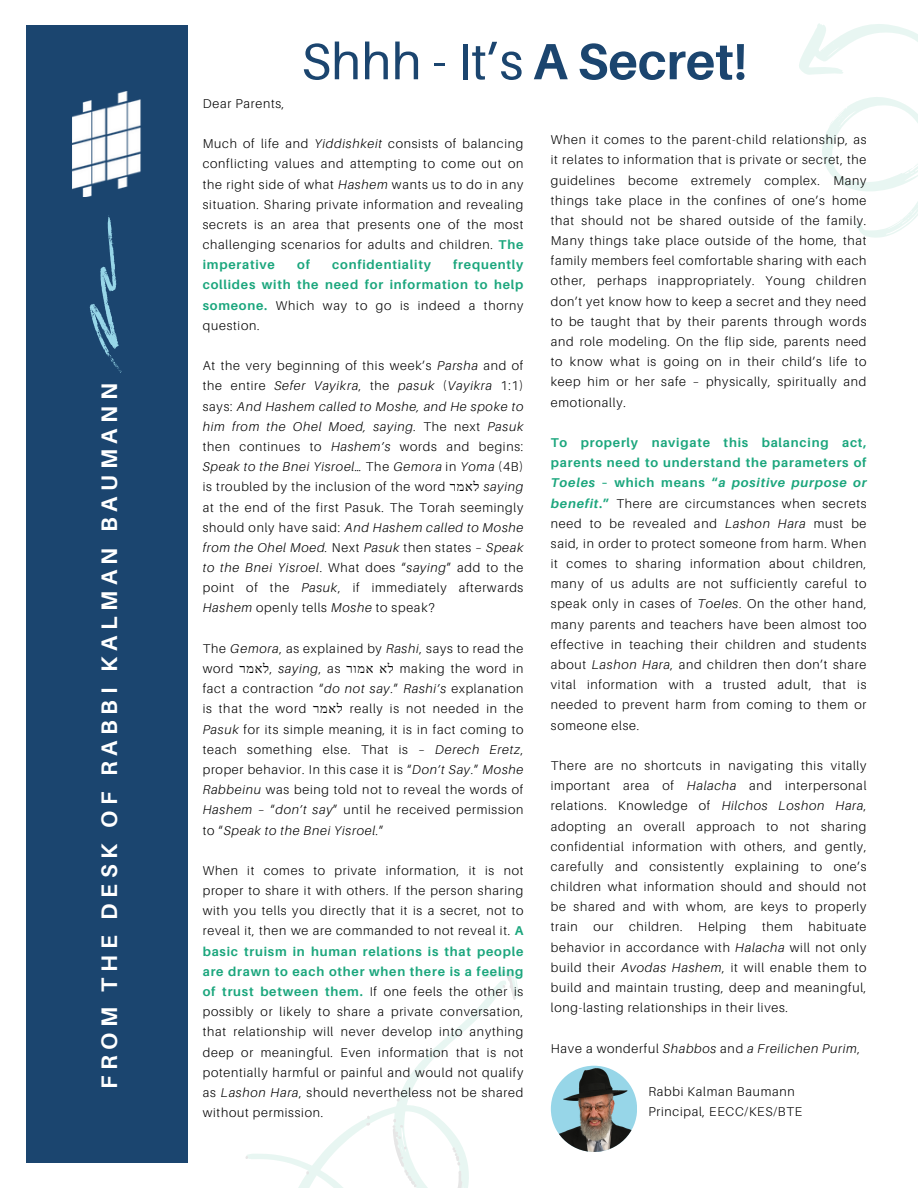
<style>
.page{position:relative;width:918px;height:1188px;background:#fff}
.page>*{position:absolute;margin:0;border:0;box-sizing:border-box;transform-origin:0 0}
.t1{font:51px "Aileron";color:#1b456f}
.t2{font:700 22.5px "Aileron";letter-spacing:.25em;color:#fff}
.t3{font:300 12.75px/20.2px "Aileron";letter-spacing:.06em;color:#000;text-align:justify}
.t4{font:700 12.75px/20.2px "Aileron";letter-spacing:.06em;color:#1ba67d;text-align:justify}
.t5{font:italic 300 12.75px "Aileron";letter-spacing:.06em;color:#000}
.t6{font:12.75px "Liberation Serif";color:#000}
.s1{font-weight:700}
.s2{font-style:italic}
.s3{font-weight:700;color:#1ba67d}
.s4{font-weight:300;color:#000}
.s5{font-family:"Liberation Serif";font-weight:400}
.s6{font-family:"Liberation Serif";font-weight:400;font-style:normal}
.s7{font-style:normal}
.s8{font-weight:700;font-style:italic;color:#1ba67d}
</style>
<div class="page">
<svg style="left:250px;top:1002px;width:242px;height:186px"></svg>
<svg style="left:364px;top:1114px;width:8px;height:11px"></svg>
<svg style="left:245px;top:1154px;width:5px;height:5px"></svg>
<svg style="left:482px;top:970px;width:37px;height:32px"></svg>
<svg style="left:451px;top:1149px;width:14px;height:39px"></svg>
<svg style="left:387px;top:1023px;width:31px;height:165px"></svg>
<svg style="left:799px;top:23px;width:119px;height:215px"></svg>
<img style="left:551px;top:1066px;width:86px;height:86px;border-radius:50%">
<div style="left:26px;top:26px;width:162px;height:1137px;background:#1b456f"></div>
<svg style="left:90px;top:215px;width:32px;height:158px"></svg>
<img style="left:72px;top:92px;width:69px;height:104px">
<p class="t2" style="left:95px;top:1089px;width:708px;rotate:-90deg">FROM THE DESK OF RABBI KALMAN BAUMANN</p>
<p class="t1" style="left:301px;top:30px;width:448px">Shhh - It’s <span class="s1">A Secret!</span></p>
<p class="t3" style="left:203px;top:93px;width:83px">Dear Parents,</p>
<p class="t3" style="left:203px;top:133px;width:322px">Much of life and <span class="s2">Yiddishkeit</span> consists of balancing conflicting values and attempting to come out on the right side of what <span class="s2">Hashem</span> wants us to do in any situation. Sharing private information and revealing secrets is an area that presents one of the most challenging scenarios for adults and children. <span class="s3">The imperative</span></p>
<p class="t4" style="left:203px;top:254px;width:322px;text-indent:250px">frequently collides with the need for information to help someone. <span class="s4">Which way to go is indeed a thorny question.</span></p>
<p class="t3" style="left:203px;top:355px;width:322px">At the very beginning of this week’s <span class="s2">Parsha</span> and of the entire <span class="s2">Sefer Vayikra</span>, the <span class="s2">pasuk</span> (<span class="s2">Vayikra</span> 1:1) says: <span class="s2">And Hashem called to Moshe, and He spoke to him from the Ohel Moed, saying.</span> The next <span class="s2">Pasuk </span>then continues to <span class="s2">Hashem’s</span> words and begins:<br><span class="s2">Speak to the Bnei Yisroel…</span> The <span class="s2">Gemora</span> in <span class="s2">Yoma</span> (4B) is troubled by the inclusion of the word <span class="s5">מר אל</span> <span class="s2">saying </span>at the end of the first Pasuk. The Torah seemingly should only have said: <span class="s2">And Hashem called to Moshe from the Ohel Moed.</span> Next <span class="s2">Pasuk</span> then states – <span class="s2">Speak to the Bnei Yisroel</span>. What does “<span class="s2">saying</span>” add to the point of the <span class="s2">Pasuk</span>, if immediately afterwards <span class="s2">Hashem</span> openly tells <span class="s2">Moshe</span> to speak?</p>
<p class="t3" style="left:203px;top:638px;width:322px">The <span class="s2">Gemora</span>, as explained by <span class="s2">Rashi</span>, says to read the word</p>
<p class="t4" style="left:297px;top:254px;width:14px">of</p>
<p class="t4" style="left:332px;top:254px;width:100px">confidentiality</p>
<p class="t5" style="left:239px;top:661px;width:102px"><span class="s6">מר אל</span><span class="s7">,</span> saying<span class="s7">, as</span></p>
<p class="t6" style="left:346px;top:662px;width:29px">מור א</p>
<p class="t6" style="left:388px;top:662px;width:7px">ל</p>
<p class="t3" style="left:203px;top:658px;width:322px;text-indent:177px"><span class="s5">א</span> making the word in fact a contraction “<span class="s2">do not say</span>.” <span class="s2">Rashi’s</span> explanation is that the word</p>
<p class="t6" style="left:313px;top:702px;width:31px">מר אל</p>
<p class="t3" style="left:203px;top:699px;width:322px;text-indent:147px">really is not needed in the <span class="s2">Pasuk</span> for its simple meaning, it is in fact coming to teach something else. That is – <span class="s2">Derech Eretz</span>, proper behavior. In this case it is “<span class="s2">Don’t Say</span>.” <span class="s2">Moshe Rabbeinu</span> was being told not to reveal the words of <span class="s2">Hashem</span> – “<span class="s2">don’t say</span>” until he received permission to “<span class="s2">Speak to the Bnei Yisroel.</span>”</p>
<p class="t3" style="left:203px;top:860px;width:322px">When it comes to private information, it is not proper to share it with others. If the person sharing with you tells you directly that it is a secret, not to reveal it, then we are commanded to not reveal it. <span class="s3">A basic truism in human relations is that people are drawn to each other when there is a feeling of trust between them.</span> If one feels the other is possibly or likely to share a private conversation, that relationship will never develop into anything deep or meaningful. Even information that is not potentially harmful or painful and would not qualify as <span class="s2">Lashon Hara</span>, should nevertheless not be shared without permission.</p>
<p class="t3" style="left:551px;top:129px;width:317px">When it comes to the parent-child relationship, as it relates to information that is private or secret, the guidelines become extremely complex. Many things take place in the confines of one’s home that should not be shared outside of the family.<br>Many things take place outside of the home, that family members feel comfortable sharing with each other, perhaps inappropriately. Young children don’t yet know how to keep a secret and they need to be taught that by their parents through words and role modeling. On the flip side, parents need to know what is going on in their child’s life to keep him or her safe – physically, spiritually and emotionally.</p>
<p class="t3" style="left:551px;top:432px;width:317px"><span class="s3">To properly navigate this balancing act, parents need to understand the parameters of </span><span class="s8">Toeles</span> <span class="s3">– which means “</span><span class="s8">a positive purpose or benefit</span><span class="s3">.”</span> There are circumstances when secrets need to be revealed and <span class="s2">Lashon Hara</span> must be said, in order to protect someone from harm. When it comes to sharing information about children, many of us adults are not sufficiently careful to speak only in cases of <span class="s2">Toeles</span>. On the other hand, many parents and teachers have been almost too effective in teaching their children and students about <span class="s2">Lashon Hara</span>, and children then don’t share vital information with a trusted adult, that is needed to prevent harm from coming to them or someone else.</p>
<h2 class="t3" style="left:551px;top:755px;width:317px">There are no shortcuts in navigating this vitally important area of <span class="s2">Halacha</span> and interpersonal relations. Knowledge of <span class="s2">Hilchos Loshon Hara</span>, adopting an overall approach to not sharing confidential information with others, and gently, carefully and consistently explaining to one’s children what information should and should not be shared and with whom, are keys to properly train our children. Helping them habituate behavior in accordance with <span class="s2">Halacha</span> will not only build their <span class="s2">Avodas Hashem</span>, it will enable them to build and maintain trusting, deep and meaningful, long-lasting relationships in their lives.</h2>
<p class="t5" style="left:551px;top:1040px;width:311px"><span class="s7">Have a wonderful</span> Shabbos <span class="s7">and</span> a Freilichen Purim<span class="s7">,</span></p>
<h1 class="t3" style="left:648px;top:1081px;width:148px">Rabbi Kalman Baumann</h1>
<p class="t3" style="left:648px;top:1101px;width:155px">Principal, EECC/KES/BTE</p>
</div>
